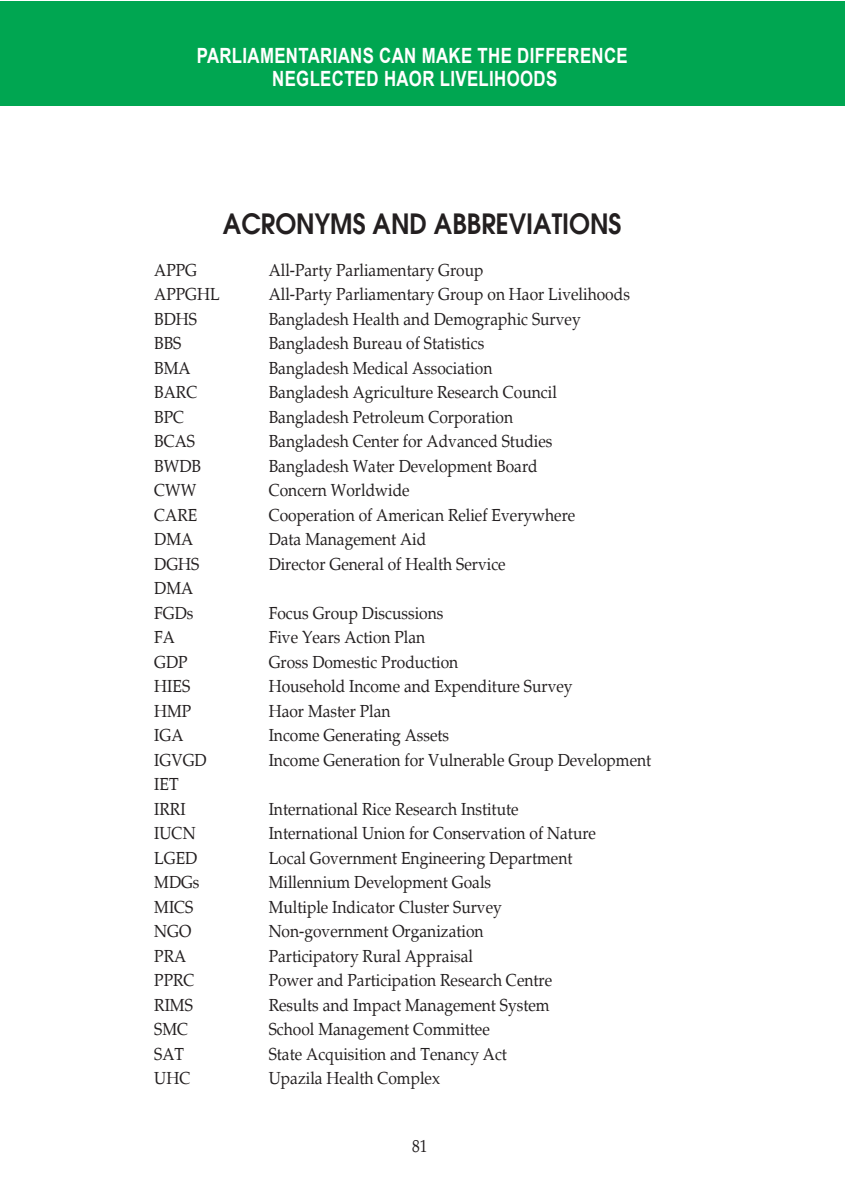
<style>
.page{position:relative;width:845px;height:1197px;background:#fff}
.page>*{position:absolute;margin:0;border:0;box-sizing:border-box;transform-origin:0 0}
.t1{font:600 28px "Avant Garde";color:#231f20;scale:.89 1}
.t2{font:700 21px/22.8px "Arial";letter-spacing:.02em;color:#fff;text-align:center;scale:.8 1}
.t3{font:17.5px/24.5px "Palatino";color:#231f20;scale:.89 1}
.t4{font:17.5px "Palatino";color:#231f20;scale:.88 1}
</style>
<div class="page">
<div style="left:0;top:2px;width:844px;height:104px;background:#00a651"></div>
<p class="t2" style="left:197px;top:45px;width:540px">PARLIAMENTARIANS CAN MAKE THE DIFFERENCE<br>NEGLECTED HAOR LIVELIHOODS</p>
<h1 class="t1" style="left:223px;top:205px;width:449px">ACRONYMS AND ABBREVIATIONS</h1>
<p class="t3" style="left:154px;top:258px;width:50px">APPG</p>
<p class="t3" style="left:268px;top:258px;width:243px">All-Party Parliamentary Group</p>
<p class="t3" style="left:154px;top:282px;width:75px">APPGHL</p>
<p class="t3" style="left:268px;top:282px;width:407px">All-Party Parliamentary Group on Haor Livelihoods</p>
<p class="t3" style="left:154px;top:307px;width:49px">BDHS</p>
<p class="t3" style="left:268px;top:307px;width:352px">Bangladesh Health and Demographic Survey</p>
<p class="t3" style="left:154px;top:331px;width:32px">BBS</p>
<p class="t3" style="left:268px;top:331px;width:244px">Bangladesh Bureau of Statistics</p>
<p class="t3" style="left:154px;top:356px;width:42px">BMA</p>
<p class="t3" style="left:268px;top:356px;width:253px">Bangladesh Medical Association</p>
<p class="t3" style="left:154px;top:380px;width:50px">BARC</p>
<p class="t3" style="left:268px;top:380px;width:325px">Bangladesh Agriculture Research Council</p>
<p class="t3" style="left:154px;top:405px;width:35px">BPC</p>
<p class="t3" style="left:268px;top:405px;width:276px">Bangladesh Petroleum Corporation</p>
<p class="t3" style="left:154px;top:429px;width:47px">BCAS</p>
<p class="t3" style="left:268px;top:429px;width:320px">Bangladesh Center for Advanced Studies</p>
<p class="t3" style="left:154px;top:454px;width:54px">BWDB</p>
<p class="t3" style="left:268px;top:454px;width:303px">Bangladesh Water Development Board</p>
<p class="t3" style="left:154px;top:478px;width:49px">CWW</p>
<p class="t3" style="left:268px;top:478px;width:160px">Concern Worldwide</p>
<p class="t3" style="left:154px;top:503px;width:50px">CARE</p>
<p class="t3" style="left:268px;top:503px;width:346px">Cooperation of American Relief Everywhere</p>
<p class="t3" style="left:154px;top:527px;width:45px">DMA</p>
<p class="t3" style="left:268px;top:527px;width:178px">Data Management Aid</p>
<p class="t3" style="left:154px;top:552px;width:52px">DGHS</p>
<p class="t3" style="left:268px;top:552px;width:268px">Director General of Health Service</p>
<p class="t3" style="left:154px;top:576px;width:46px">DMA<br>FGDs</p>
<p class="t3" style="left:268px;top:601px;width:198px">Focus Group Discussions</p>
<p class="t3" style="left:154px;top:625px;width:25px">FA</p>
<p class="t3" style="left:268px;top:625px;width:177px">Five Years Action Plan</p>
<p class="t3" style="left:154px;top:650px;width:39px">GDP</p>
<p class="t3" style="left:268px;top:650px;width:214px">Gross Domestic Production</p>
<p class="t3" style="left:154px;top:674px;width:42px">HIES</p>
<p class="t3" style="left:268px;top:674px;width:343px">Household Income and Expenditure Survey</p>
<p class="t3" style="left:154px;top:699px;width:43px">HMP</p>
<p class="t3" style="left:268px;top:699px;width:138px">Haor Master Plan</p>
<p class="t3" style="left:154px;top:723px;width:34px">IGA</p>
<p class="t3" style="left:268px;top:723px;width:204px">Income Generating Assets</p>
<p class="t3" style="left:154px;top:748px;width:60px">IGVGD</p>
<p class="t3" style="left:268px;top:748px;width:431px">Income Generation for Vulnerable Group Development</p>
<p class="t3" style="left:154px;top:772px;width:37px">IET<br>IRRI</p>
<p class="t3" style="left:268px;top:797px;width:282px">International Rice Research Institute</p>
<p class="t3" style="left:154px;top:821px;width:48px">IUCN</p>
<p class="t3" style="left:268px;top:821px;width:369px">International Union for Conservation of Nature</p>
<p class="t3" style="left:154px;top:846px;width:50px">LGED</p>
<p class="t3" style="left:268px;top:846px;width:343px">Local Government Engineering Department</p>
<p class="t3" style="left:154px;top:870px;width:52px">MDGs</p>
<p class="t3" style="left:268px;top:870px;width:251px">Millennium Development Goals</p>
<p class="t3" style="left:154px;top:895px;width:46px">MICS</p>
<p class="t3" style="left:268px;top:895px;width:263px">Multiple Indicator Cluster Survey</p>
<p class="t3" style="left:154px;top:919px;width:43px">NGO</p>
<p class="t3" style="left:268px;top:919px;width:243px">Non-government Organization</p>
<p class="t3" style="left:154px;top:944px;width:37px">PRA</p>
<p class="t3" style="left:268px;top:944px;width:231px">Participatory Rural Appraisal</p>
<p class="t3" style="left:154px;top:968px;width:47px">PPRC</p>
<p class="t3" style="left:268px;top:968px;width:320px">Power and Participation Research Centre</p>
<p class="t3" style="left:154px;top:993px;width:45px">RIMS</p>
<p class="t3" style="left:268px;top:993px;width:317px">Results and Impact Management System</p>
<p class="t3" style="left:154px;top:1017px;width:40px">SMC</p>
<p class="t3" style="left:268px;top:1017px;width:250px">School Management Committee</p>
<p class="t3" style="left:154px;top:1042px;width:35px">SAT</p>
<p class="t3" style="left:268px;top:1042px;width:269px">State Acquisition and Tenancy Act</p>
<p class="t3" style="left:154px;top:1066px;width:42px">UHC</p>
<p class="t3" style="left:268px;top:1066px;width:194px">Upazila Health Complex</p>
<p class="t4" style="left:412px;top:1136px;width:19px">81</p>
</div>
